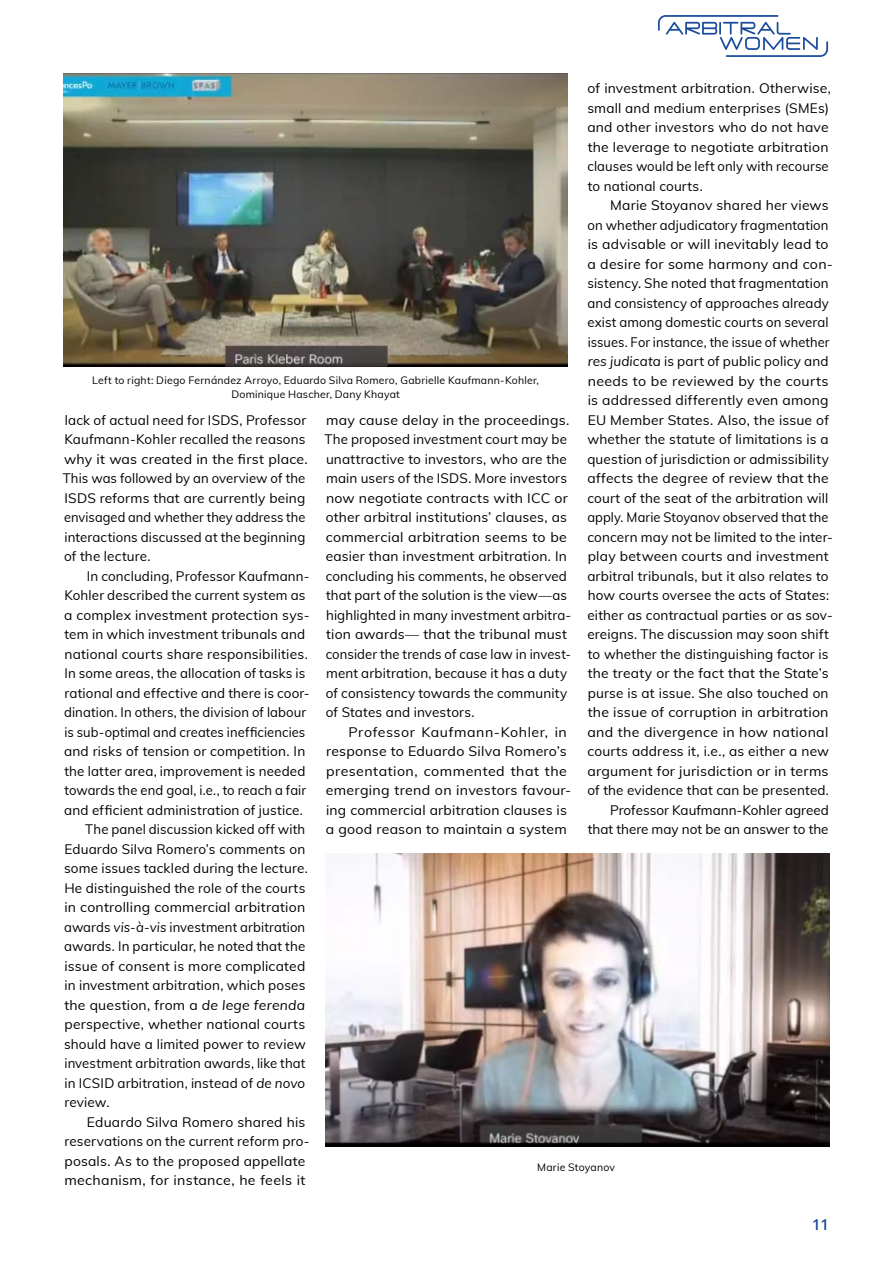
<style>
.page{position:relative;width:893px;height:1263px;background:#fff}
.page>*{position:absolute;margin:0;border:0;box-sizing:border-box;transform-origin:0 0}
.t1{font:600 15px "Open Sans";color:#1b4c9c}
.t2{font:13.5px/19.5px "Muli";letter-spacing:.01em;color:#000}
.t3{font:13.5px/19.5px "Muli";letter-spacing:.01em;color:#000;scale:1.04 1}
.t4{font:13.5px/19.5px "Muli";letter-spacing:.01em;color:#000;scale:1.05 1}
.t5{font:13.5px "Muli";letter-spacing:.01em;color:#000;scale:.96 1}
.t6{font:13.5px "Muli";letter-spacing:.01em;color:#000;scale:.95 1}
.t7{font:10.5px/13.5px "Muli";letter-spacing:.02em;color:#000;text-align:center}
.s1{font-style:italic}
</style>
<div class="page">
<svg style="left:658px;top:15px;width:170px;height:42px"></svg>
<img style="left:64px;top:73px;width:504px;height:293px">
<img style="left:325px;top:853px;width:504px;height:293px">
<p class="t2" style="left:587px;top:78px;width:245px">of investment arbitration. Otherwise, small and medium enterprises (SMEs) and other investors who do not have the leverage to negotiate arbitration clauses would be left only with recourse to national courts.</p>
<p class="t2" style="left:610px;top:195px;width:220px">Marie Stoyanov shared her views</p>
<p class="t2" style="left:587px;top:214px;width:243px">on whether adjudicatory fragmentation</p>
<p class="t3" style="left:588px;top:234px;width:233px">is advisable or will inevitably lead to</p>
<p class="t4" style="left:587px;top:253px;width:235px">a desire for some harmony and con-</p>
<p class="t2" style="left:587px;top:273px;width:243px">sistency. She noted that fragmentation</p>
<p class="t2" style="left:587px;top:292px;width:243px">and consistency of approaches already</p>
<p class="t2" style="left:587px;top:312px;width:243px">exist among domestic courts on several</p>
<p class="t6" style="left:588px;top:332px;width:256px">issues. For instance, the issue of whether</p>
<p class="t2" style="left:588px;top:351px;width:242px"><span class="s1">res judicata</span> is part of public policy and</p>
<p class="t4" style="left:588px;top:370px;width:231px">needs to be reviewed by the courts</p>
<p class="t2" style="left:588px;top:390px;width:242px">is addressed differently even among</p>
<p class="t2" style="left:588px;top:409px;width:243px">EU Member States. Also, the issue of</p>
<p class="t2" style="left:587px;top:429px;width:243px">whether the statute of limitations is a</p>
<p class="t2" style="left:587px;top:448px;width:243px">question of jurisdiction or admissibility</p>
<p class="t2" style="left:587px;top:468px;width:243px">affects the degree of review that the</p>
<p class="t2" style="left:587px;top:487px;width:243px">court of the seat of the arbitration will</p>
<p class="t5" style="left:587px;top:507px;width:253px">apply. Marie Stoyanov observed that the</p>
<p class="t2" style="left:587px;top:526px;width:247px">concern may not be limited to the inter-</p>
<p class="t2" style="left:588px;top:546px;width:243px">play between courts and investment</p>
<p class="t2" style="left:587px;top:565px;width:243px">arbitral tribunals, but it also relates to</p>
<p class="t2" style="left:588px;top:585px;width:243px">how courts oversee the acts of States:</p>
<p class="t2" style="left:587px;top:604px;width:247px">either as contractual parties or as sov-</p>
<p class="t2" style="left:587px;top:624px;width:243px">ereigns. The discussion may soon shift</p>
<p class="t2" style="left:588px;top:643px;width:242px">to whether the distinguishing factor is</p>
<p class="t2" style="left:588px;top:663px;width:242px">the treaty or the fact that the State’s</p>
<p class="t2" style="left:588px;top:682px;width:242px">purse is at issue. She also touched on</p>
<p class="t3" style="left:588px;top:702px;width:233px">the issue of corruption in arbitration</p>
<p class="t4" style="left:587px;top:721px;width:231px">and the divergence in how national</p>
<p class="t2" style="left:587px;top:741px;width:243px">courts address it, i.e., as either a new</p>
<p class="t4" style="left:587px;top:760px;width:231px">argument for jurisdiction or in terms</p>
<p class="t2" style="left:587px;top:780px;width:243px">of the evidence that can be presented.</p>
<p class="t2" style="left:610px;top:799px;width:220px">Professor Kaufmann-Kohler agreed</p>
<p class="t2" style="left:588px;top:819px;width:242px">that there may not be an answer to the</p>
<p class="t7" style="left:92px;top:373px;width:448px">Left to right: Diego Fernández Arroyo, Eduardo Silva Romero, Gabrielle Kaufmann-Kohler,<br>Dominique Hascher, Dany Khayat</p>
<p class="t2" style="left:63px;top:409px;width:247px">lack of actual need for ISDS, Professor Kaufmann-Kohler recalled the reasons why it was created in the first place.<br>This was followed by an overview of the ISDS reforms that are currently being envisaged and whether they address the interactions discussed at the beginning of the lecture.</p>
<p class="t2" style="left:87px;top:565px;width:224px">In concluding, Professor Kaufmann-</p>
<p class="t2" style="left:64px;top:585px;width:242px">Kohler described the current system as</p>
<p class="t2" style="left:64px;top:604px;width:247px">a complex investment protection sys-</p>
<p class="t2" style="left:64px;top:624px;width:242px">tem in which investment tribunals and</p>
<p class="t2" style="left:64px;top:643px;width:245px">national courts share responsibilities.</p>
<p class="t2" style="left:64px;top:663px;width:242px">In some areas, the allocation of tasks is</p>
<p class="t2" style="left:64px;top:682px;width:247px">rational and effective and there is coor-</p>
<p class="t2" style="left:64px;top:702px;width:244px">dination. In others, the division of labour</p>
<p class="t5" style="left:64px;top:722px;width:253px">is sub-optimal and creates inefficiencies</p>
<p class="t2" style="left:64px;top:741px;width:243px">and risks of tension or competition. In</p>
<p class="t2" style="left:64px;top:760px;width:242px">the latter area, improvement is needed</p>
<p class="t2" style="left:64px;top:780px;width:243px">towards the end goal, i.e., to reach a fair</p>
<p class="t2" style="left:64px;top:799px;width:240px">and efficient administration of justice.</p>
<p class="t2" style="left:85px;top:819px;width:222px">The panel discussion kicked off with</p>
<p class="t2" style="left:64px;top:838px;width:242px">Eduardo Silva Romero’s comments on</p>
<p class="t2" style="left:64px;top:858px;width:245px">some issues tackled during the lecture.</p>
<p class="t2" style="left:64px;top:877px;width:242px">He distinguished the role of the courts</p>
<p class="t3" style="left:64px;top:897px;width:233px">in controlling commercial arbitration</p>
<p class="t2" style="left:64px;top:916px;width:243px">awards <span class="s1">vis-à-vis</span> investment arbitration</p>
<p class="t2" style="left:64px;top:936px;width:243px">awards. In particular, he noted that the</p>
<p class="t2" style="left:64px;top:955px;width:242px">issue of consent is more complicated</p>
<p class="t2" style="left:64px;top:975px;width:242px">in investment arbitration, which poses</p>
<p class="t3" style="left:64px;top:994px;width:233px">the question, from a <span class="s1">de lege ferenda</span></p>
<p class="t2" style="left:64px;top:1014px;width:242px">perspective, whether national courts</p>
<p class="t2" style="left:64px;top:1033px;width:243px">should have a limited power to review</p>
<p class="t2" style="left:64px;top:1053px;width:243px">investment arbitration awards, like that</p>
<p class="t2" style="left:64px;top:1072px;width:242px">in ICSID arbitration, instead of <span class="s1">de novo</span></p>
<p class="t2" style="left:64px;top:1092px;width:47px">review.</p>
<p class="t2" style="left:87px;top:1111px;width:220px">Eduardo Silva Romero shared his</p>
<p class="t2" style="left:64px;top:1131px;width:247px">reservations on the current reform pro-</p>
<p class="t2" style="left:64px;top:1150px;width:242px">posals. As to the proposed appellate</p>
<p class="t4" style="left:64px;top:1170px;width:231px">mechanism, for instance, he feels it</p>
<p class="t3" style="left:324px;top:409px;width:239px">may cause delay in the proceedings.<br>The proposed investment court may be unattractive to investors, who are the main users of the ISDS. More investors now negotiate contracts with ICC or other arbitral institutions’ clauses, as commercial arbitration seems to be easier than investment arbitration. In concluding his comments, he observed that part of the solution is the view—as highlighted in many investment arbitra&shy;tion awards— that the tribunal must consider the trends of case law in invest&shy;ment arbitration, because it has a duty of consistency towards the community of States and investors.</p>
<p class="t4" style="left:326px;top:721px;width:235px;text-indent:23px">Professor Kaufmann-Kohler, in response to Eduardo Silva Romero’s presentation, commented that the emerging trend on investors favour&shy;ing commercial arbitration clauses is a good reason to maintain a system</p>
<p class="t7" style="left:537px;top:1160px;width:79px">Marie Stoyanov</p>
<p class="t1" style="left:812px;top:1214px;width:19px">11</p>
</div>
